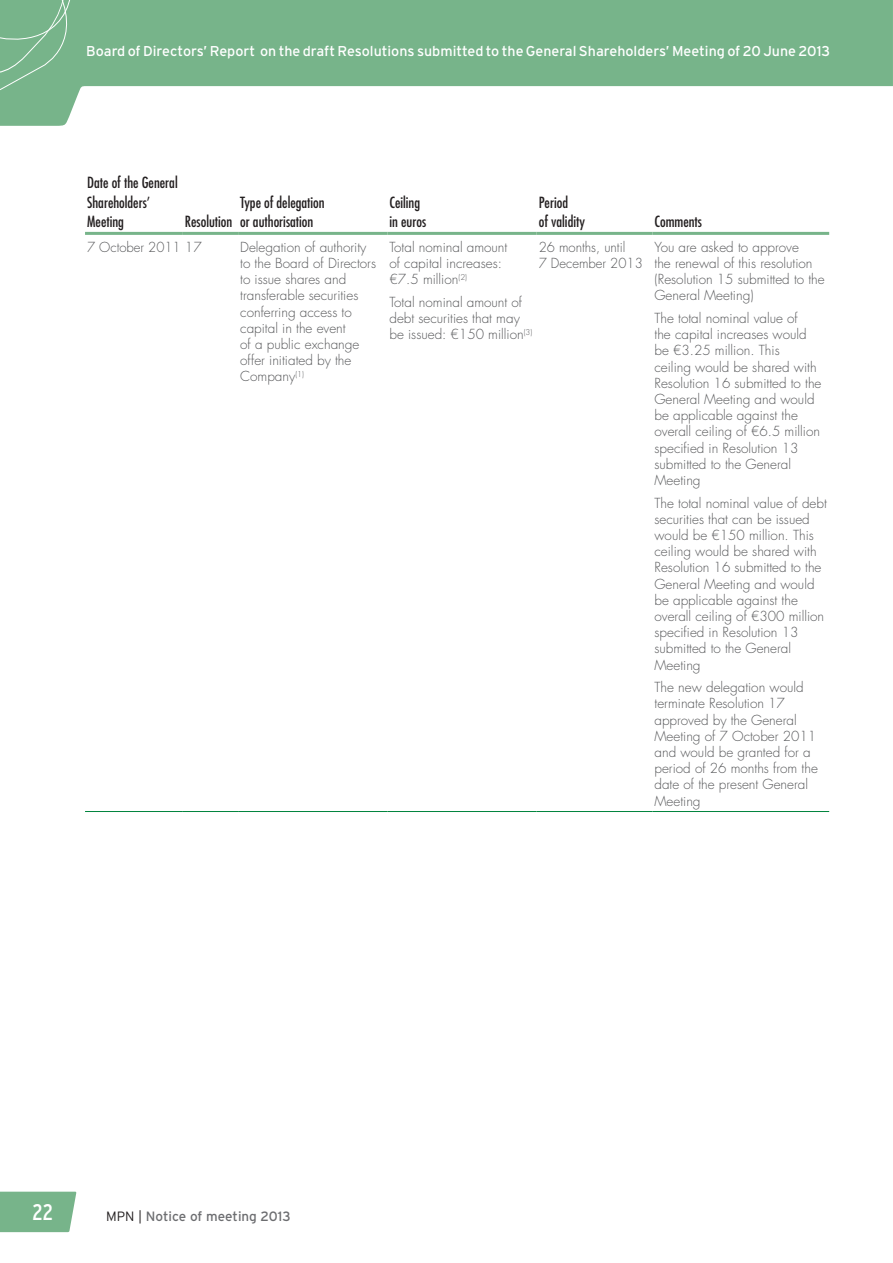
<style>
.page{position:relative;width:893px;height:1263px;background:#fff}
.page>*{position:absolute;margin:0;border:0;box-sizing:border-box;transform-origin:0 0}
.t1{font:condensed 22.5px "Interstate";color:#fff}
.tab_header{font:condensed 15px/19.5px "Futura Std";color:#231f20}
.Variable_gauche{font:14.25px "Interstate";color:#fff}
.tab_stub_normal{font:300 13.5px/16.2px "Futura Std";color:#57585a}
.t2{font:13.5px "Interstate";color:#6c6d70}
.s1{font-weight:300;color:#231f20}
</style>
<div class="page">
<svg style="left:0;top:1191px;width:77px;height:42px;background:#82ba94"></svg>
<svg style="left:0;top:0;width:893px;height:126px;fill:#77b48a"></svg>
<svg style="left:0;top:0;width:87px;height:112px;background:#7fb890"></svg>
<hr style="left:85px;top:811px;width:98px;height:1px;background:#00843d">
<hr style="left:183px;top:811px;width:55px;height:1px;background:#00843d">
<hr style="left:238px;top:811px;width:149px;height:1px;background:#00843d">
<hr style="left:387px;top:811px;width:150px;height:1px;background:#00843d">
<hr style="left:537px;top:811px;width:115px;height:1px;background:#00843d">
<hr style="left:652px;top:811px;width:177px;height:1px;background:#00843d">
<hr style="left:85px;top:232px;width:98px;height:3px;background:#77b48a">
<hr style="left:183px;top:232px;width:55px;height:3px;background:#77b48a">
<hr style="left:238px;top:232px;width:149px;height:3px;background:#77b48a">
<hr style="left:387px;top:232px;width:150px;height:3px;background:#77b48a">
<hr style="left:537px;top:232px;width:115px;height:3px;background:#77b48a">
<hr style="left:652px;top:232px;width:177px;height:3px;background:#77b48a">
<p class="Variable_gauche" style="left:86px;top:43px;width:745px">Board of Directors’ Report on the draft Resolutions submitted to the General Shareholders’ Meeting of 20 June 2013</p>
<p class="tab_header" style="left:87px;top:173px;width:92px">Date of the General<br>Shareholders’<br>Meeting</p>
<p class="tab_header" style="left:185px;top:212px;width:49px">Resolution</p>
<p class="tab_header" style="left:240px;top:193px;width:86px">Type of delegation or authorisation</p>
<p class="tab_header" style="left:389px;top:193px;width:38px">Ceiling in euros</p>
<p class="tab_header" style="left:539px;top:193px;width:48px">Period<br>of validity</p>
<p class="tab_header" style="left:654px;top:212px;width:49px">Comments</p>
<p class="tab_stub_normal" style="left:87px;top:239px;width:116px">7 October 2011 17</p>
<p class="tab_stub_normal" style="left:240px;top:239px;width:137px">Delegation of authority to the Board of Directors to issue shares and transferable securities conferring access to capital in the event<br>of a public exchange offer initiated by the<br>Company<sup>(1)</sup></p>
<p class="tab_stub_normal" style="left:389px;top:239px;width:119px">Total nominal amount of capital increases: €7.5 million<sup>(2)</sup></p>
<p class="tab_stub_normal" style="left:539px;top:239px;width:106px">26 months, until<br>7 December 2013</p>
<p class="tab_stub_normal" style="left:654px;top:239px;width:172px">You are asked to approve<br>the renewal of this resolution (Resolution 15 submitted to the<br>General Meeting)</p>
<p class="tab_stub_normal" style="left:654px;top:310px;width:168px">The total nominal value of<br>the capital increases would be €3.25 million. This<br>ceiling would be shared with<br>Resolution 16 submitted to the<br>General Meeting and would be applicable against the overall ceiling of €6.5 million specified in Resolution 13 submitted to the General<br>Meeting</p>
<p class="tab_stub_normal" style="left:654px;top:495px;width:174px">The total nominal value of debt securities that can be issued would be €150 million. This ceiling would be shared with<br>Resolution 16 submitted to the<br>General Meeting and would be applicable against the overall ceiling of €300 million specified in Resolution 13 submitted to the General<br>Meeting</p>
<p class="tab_stub_normal" style="left:654px;top:679px;width:165px">The new delegation would terminate Resolution 17 approved by the General<br>Meeting of 7 October 2011 and would be granted for a period of 26 months from the date of the present General<br>Meeting</p>
<p class="tab_stub_normal" style="left:389px;top:294px;width:144px">Total nominal amount of debt securities that may be issued: €150 million<sup>(3)</sup></p>
<h1 class="t1" style="left:32px;top:1199px;width:23px">22</h1>
<p class="t2" style="left:106px;top:1208px;width:186px"><span class="s1">MPN |</span> Notice of meeting 2013</p>
</div>
